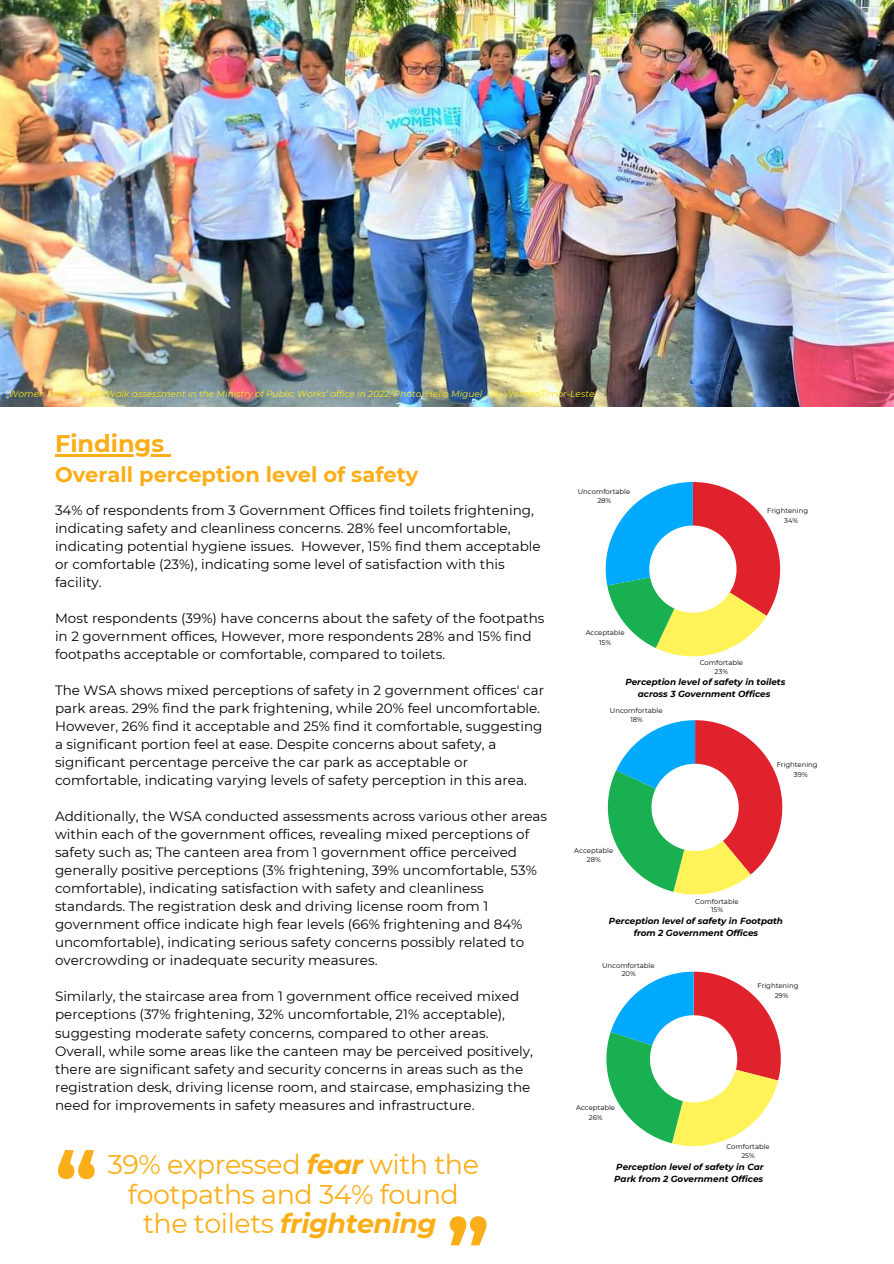
<style>
.page{position:relative;width:894px;height:1264px;background:#fff}
.page>*{position:absolute;margin:0;border:0;box-sizing:border-box;transform-origin:0 0}
.t1{font:700 85.5px "Montserrat";color:#fbae18}
.t2{font:27px/29.2px "Montserrat";letter-spacing:-.015em;color:#fbae18;text-align:center}
.t3{font:700 24px "Montserrat";color:#fbae18}
.t4{font:700 21px "Montserrat";color:#fbae18}
.t5{font:13.5px/18px "Montserrat";color:#000}
.t6{font:italic 9px "Montserrat";color:#fbeb18}
.t7{font:italic 700 8.7px/11.7px "Montserrat";color:#000;text-align:center}
.t8{font:6.9px/9.8px "Montserrat";color:#000;text-align:center}
.s1{font-weight:700;font-style:italic}
</style>
<div class="page">
<img style="left:0;top:0;width:893px;height:406px">
<hr style="left:55px;top:454px;width:109px;height:2px;background:#fbae18">
<svg style="left:164px;top:454px;width:7px;height:2px"></svg>
<svg style="left:605px;top:482px;width:175px;height:174px"></svg>
<svg style="left:607px;top:720px;width:175px;height:174px"></svg>
<svg style="left:606px;top:971px;width:174px;height:175px"></svg>
<h3 class="t6" style="left:9px;top:388px;width:587px">Women Safety Audit Walk assessment in the Ministry of Public Works’ office in 2022. Photo: Helio Miguel_UN WomenTimor-Leste</h3>
<h2 class="t3" style="left:55px;top:428px;width:111px">Findings</h2>
<h2 class="t4" style="left:55px;top:462px;width:365px">Overall perception level of safety</h2>
<h3 class="t5" style="left:55px;top:501px;width:487px">34% of respondents from 3 Government Offices find toilets frightening, indicating safety and cleanliness concerns. 28% feel uncomfortable, indicating potential hygiene issues. However, 15% find them acceptable or comfortable (23%), indicating some level of satisfaction with this facility.</h3>
<p class="t5" style="left:55px;top:609px;width:491px">Most respondents (39%) have concerns about the safety of the footpaths in 2 government offices, However, more respondents 28% and 15% find footpaths acceptable or comfortable, compared to toilets.</p>
<h1 class="t5" style="left:55px;top:681px;width:490px">The WSA shows mixed perceptions of safety in 2 government offices' car park areas. 29% find the park frightening, while 20% feel uncomfortable.<br>However, 26% find it acceptable and 25% find it comfortable, suggesting a significant portion feel at ease. Despite concerns about safety, a significant percentage perceive the car park as acceptable or comfortable, indicating varying levels of safety perception in this area.</h1>
<p class="t5" style="left:55px;top:807px;width:493px">Additionally, the WSA conducted assessments across various other areas within each of the government offices, revealing mixed perceptions of safety such as; The canteen area from 1 government office perceived generally positive perceptions (3% frightening, 39% uncomfortable, 53% comfortable), indicating satisfaction with safety and cleanliness standards. The registration desk and driving license room from 1 government office indicate high fear levels (66% frightening and 84% uncomfortable), indicating serious safety concerns possibly related to overcrowding or inadequate security measures.</p>
<h4 class="t5" style="left:55px;top:987px;width:479px">Similarly, the staircase area from 1 government office received mixed perceptions (37% frightening, 32% uncomfortable, 21% acceptable), suggesting moderate safety concerns, compared to other areas.<br>Overall, while some areas like the canteen may be perceived positively, there are significant safety and security concerns in areas such as the registration desk, driving license room, and staircase, emphasizing the need for improvements in safety measures and infrastructure.</h4>
<h4 class="t1" style="left:55px;top:1130px;width:44px">“</h4>
<p class="t2" style="left:108px;top:1150px;width:373px">39% expressed <span class="s1">fear</span> with the footpaths and 34% found the toilets <span class="s1">frightening</span></p>
<h4 class="t1" style="left:446px;top:1197px;width:44px">”</h4>
<p class="t8" style="left:577px;top:487px;width:54px;line-height:8.6px">Uncomfortable<br>28%</p>
<p class="t8" style="left:585px;top:627px;width:40px">Acceptable<br>15%</p>
<p class="t8" style="left:784px;top:505px;width:25px;text-align:left;text-indent:-17px">Frightening<br>34%</p>
<p class="t8" style="left:699px;top:658px;width:45px;line-height:8.6px">Comfortable<br>23%</p>
<h3 class="t7" style="left:625px;top:676px;width:161px">Perception level of safety in toilets across 3 Government Offices</h3>
<p class="t8" style="left:609px;top:706px;width:54px;line-height:8.6px">Uncomfortable<br>18%</p>
<p class="t8" style="left:574px;top:845px;width:40px">Acceptable<br>28%</p>
<p class="t8" style="left:695px;top:897px;width:45px;line-height:8.6px">Comfortable<br>15%</p>
<p class="t8" style="left:793px;top:759px;width:25px;text-align:left;text-indent:-17px">Frightening<br>39%</p>
<h3 class="t7" style="left:608px;top:915px;width:175px">Perception level of safety in Footpath from 2 Government Offices</h3>
<p class="t8" style="left:602px;top:960px;width:54px;line-height:8.6px">Uncomfortable<br>20%</p>
<p class="t8" style="left:576px;top:1102px;width:40px">Acceptable<br>26%</p>
<p class="t8" style="left:774px;top:980px;width:25px;text-align:left;text-indent:-17px">Frightening<br>29%</p>
<p class="t8" style="left:726px;top:1142px;width:45px;line-height:8.6px">Comfortable<br>25%</p>
<h3 class="t7" style="left:614px;top:1160px;width:151px;text-align:left">Perception level of safety in Car<br>Park from 2 Government Offices</h3>
</div>
